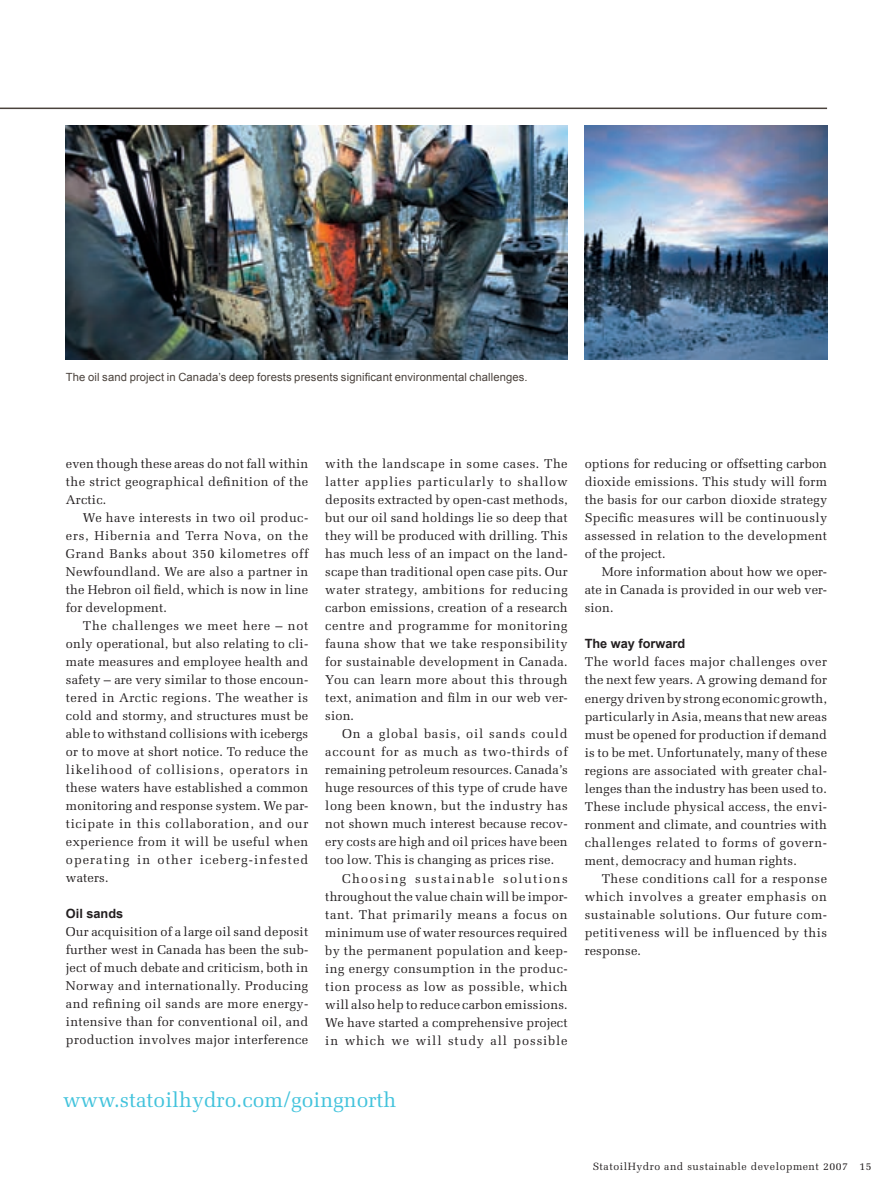
<style>
.page{position:relative;width:893px;height:1191px;background:#fff}
.page>*{position:absolute;margin:0;border:0;box-sizing:border-box;transform-origin:0 0}
.t1{font:21px "Melior LT Std";color:#42c3dc}
.t2{font:12.75px/18px "Melior LT Std";letter-spacing:.02em;color:#231f20;text-align:justify}
.t3{font:700 12.75px "Arial";color:#231f20}
.t4{font:11.25px "Arial";letter-spacing:.01em;color:#4a423c}
.t5{font:10.5px "Melior LT Std";letter-spacing:.05em;color:#231f20}
</style>
<div class="page">
<img style="left:66px;top:125px;width:502px;height:234px">
<img style="left:585px;top:125px;width:242px;height:234px">
<hr style="left:0;top:108px;width:827px;height:1px;background:#4a423c">
<p class="t4" style="left:66px;top:371px;width:463px">The oil sand project in Canada’s deep forests presents significant environmental challenges.</p>
<p class="t2" style="left:66px;top:456px;width:244px">even though these areas do not fall within the strict geographical definition of the Arctic.</p>
<p class="t2" style="left:66px;top:510px;width:244px;text-indent:17px">We have interests in two oil produc&shy;ers, Hibernia and Terra Nova, on the Grand Banks about 350 kilometres off Newfoundland. We are also a partner in the Hebron oil field, which is now in line for development.</p>
<p class="t2" style="left:66px;top:618px;width:244px;text-indent:17px">The challenges we meet here – not only operational, but also relating to cli&shy;mate measures and employee health and safety – are very similar to those encoun&shy;tered in Arctic regions. The weather is cold and stormy, and structures must be able to withstand collisions with icebergs or to move at short notice. To reduce the likelihood of collisions, operators in these waters have established a common monitoring and response system. We par&shy;ticipate in this collaboration, and our experience from it will be useful when operating in other iceberg-infested waters.</p>
<p class="t3" style="left:66px;top:907px;width:59px">Oil sands</p>
<p class="t2" style="left:66px;top:924px;width:244px">Our acquisition of a large oil sand deposit further west in Canada has been the sub&shy;ject of much debate and criticism, both in Norway and internationally. Producing and refining oil sands are more energy&shy;intensive than for conventional oil, and production involves major interference</p>
<p class="t2" style="left:325px;top:456px;width:244px">with the landscape in some cases. The latter applies particularly to shallow deposits extracted by open-cast methods, but our oil sand holdings lie so deep that they will be produced with drilling. This has much less of an impact on the land&shy;scape than traditional open case pits. Our water strategy, ambitions for reducing carbon emissions, creation of a research centre and programme for monitoring fauna show that we take responsibility for sustainable development in Canada.<br>You can learn more about this through text, animation and film in our web ver&shy;sion.</p>
<p class="t2" style="left:325px;top:726px;width:244px;text-indent:17px">On a global basis, oil sands could account for as much as two-thirds of remaining petroleum resources. Canada’s huge resources of this type of crude have long been known, but the industry has not shown much interest because recov&shy;ery costs are high and oil prices have been too low. This is changing as prices rise.</p>
<p class="t2" style="left:325px;top:870px;width:244px;text-indent:17px">Choosing sustainable solutions throughout the value chain will be impor&shy;tant. That primarily means a focus on minimum use of water resources required by the permanent population and keep&shy;ing energy consumption in the produc&shy;tion process as low as possible, which will also help to reduce carbon emissions.<br>We have started a comprehensive project in which we will study all possible</p>
<p class="t2" style="left:585px;top:456px;width:244px">options for reducing or offsetting carbon dioxide emissions. This study will form the basis for our carbon dioxide strategy Specific measures will be continuously assessed in relation to the development of the project.</p>
<p class="t2" style="left:585px;top:564px;width:244px;text-indent:17px">More information about how we oper&shy;ate in Canada is provided in our web ver&shy;sion.</p>
<p class="t3" style="left:585px;top:637px;width:102px">The way forward</p>
<p class="t2" style="left:585px;top:654px;width:244px">The world faces major challenges over the next few years. A growing demand for energy driven by strong economic growth, particularly in Asia, means that new areas must be opened for production if demand is to be met. Unfortunately, many of these regions are associated with greater chal&shy;lenges than the industry has been used to.<br>These include physical access, the envi&shy;ronment and climate, and countries with challenges related to forms of govern&shy;ment, democracy and human rights.</p>
<p class="t2" style="left:585px;top:870px;width:244px;text-indent:17px">These conditions call for a response which involves a greater emphasis on sustainable solutions. Our future com&shy;petitiveness will be influenced by this response.</p>
<h1 class="t1" style="left:63px;top:1091px;width:335px">www.statoilhydro.com/goingnorth</h1>
<p class="t5" style="left:593px;top:1161px;width:281px">StatoilHydro and sustainable development 2007 15</p>
</div>
